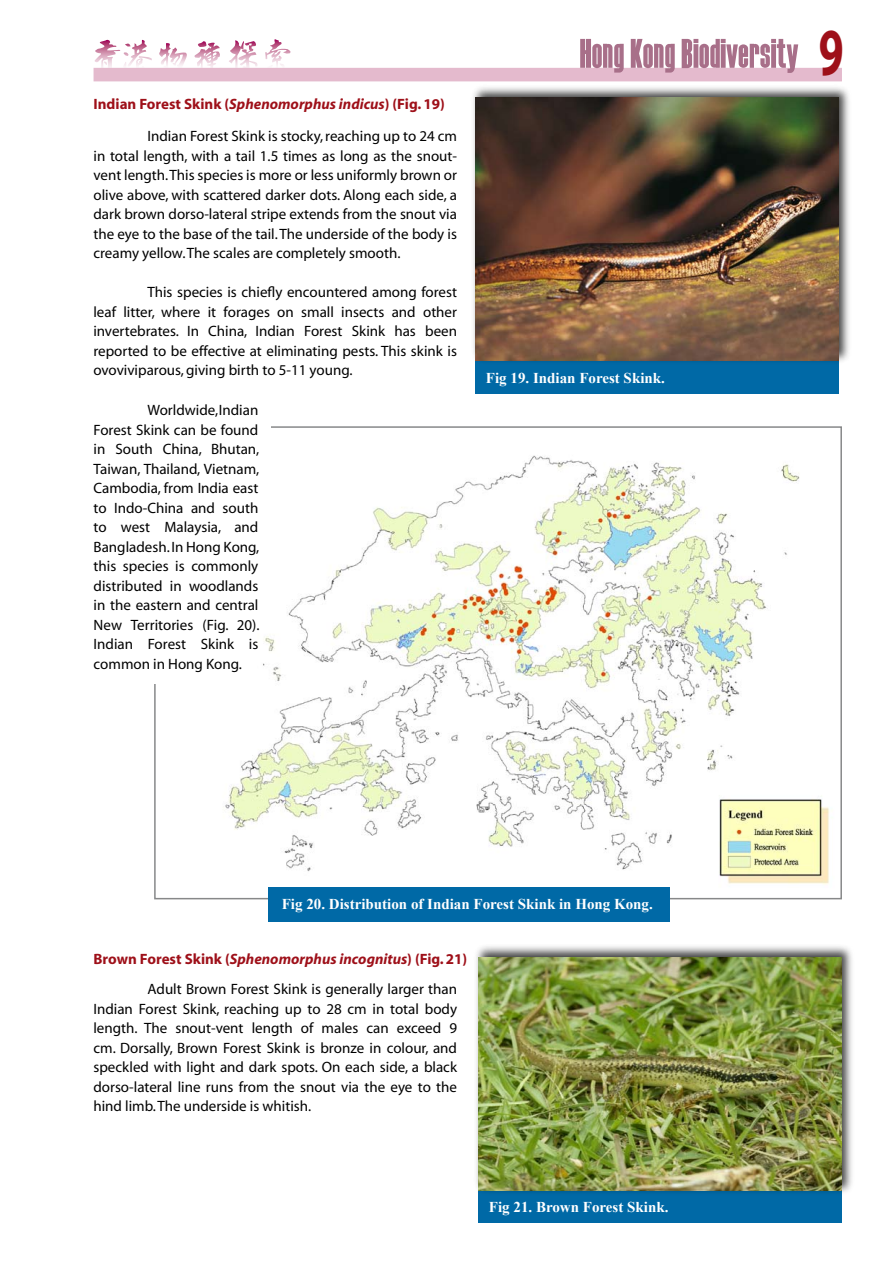
<style>
.page{position:relative;width:893px;height:1263px;background:#fff}
.page>*{position:absolute;margin:0;border:0;box-sizing:border-box;transform-origin:0 0}
.t1{font:700 67.5px "Myriad";color:#9e1019;scale:.67 1}
.t2{font:15px/19.5px "Myriad";color:#000;text-align:justify}
.t3{font:700 15px "Times New Roman";color:#fff}
.t4{font:700 15px "Myriad";color:#9e1019}
.s1{font-style:italic}
.s2{font-weight:700;color:#9e1019}
.s3{font-weight:700;font-style:italic;color:#9e1019}
</style>
<div class="page">
<img style="left:225px;top:455px;width:605px;height:430px">
<svg style="left:94px;top:40px;width:58px;height:28px"></svg>
<svg style="left:159px;top:43px;width:28px;height:25px"></svg>
<svg style="left:194px;top:41px;width:28px;height:27px"></svg>
<svg style="left:229px;top:40px;width:29px;height:28px"></svg>
<svg style="left:265px;top:39px;width:26px;height:29px"></svg>
<div style="left:94px;top:69px;width:747px;height:12px;background:#e4bacd"></div>
<div style="left:94px;top:68px;width:748px;height:13px;border:2px solid #e4bacd"></div>
<svg style="left:580px;top:39px;width:44px;height:34px"></svg>
<svg style="left:631px;top:39px;width:44px;height:34px"></svg>
<svg style="left:682px;top:39px;width:116px;height:34px"></svg>
<div style="left:475px;top:347px;width:364px;height:46px;background:#0069a6"></div>
<div style="left:471px;top:85px;width:382px;height:281px;background:#000;opacity:.75"></div>
<img style="left:475px;top:98px;width:364px;height:262px">
<div style="left:268px;top:887px;width:402px;height:34px;background:#0069a6"></div>
<div style="left:478px;top:1176px;width:364px;height:46px;background:#0069a6"></div>
<div style="left:474px;top:944px;width:382px;height:252px;background:#000;opacity:.75"></div>
<img style="left:478px;top:957px;width:364px;height:234px">
<p class="t4" style="left:94px;top:96px;width:353px">Indian Forest Skink (<span class="s1">Sphenomorphus indicus</span>) (Fig. 19)</p>
<p class="t2" style="left:93px;top:127px;width:365px;text-indent:54px">Indian Forest Skink is stocky,reaching up to 24 cm in total length, with a tail 1.5 times as long as the snout&shy;vent length.This species is more or less uniformly brown or olive above, with scattered darker dots. Along each side, a dark brown dorso-lateral stripe extends from the snout via the eye to the base of the tail.The underside of the body is creamy yellow.The scales are completely smooth.</p>
<p class="t2" style="left:93px;top:283px;width:365px;text-indent:54px">This species is chiefly encountered among forest leaf litter, where it forages on small insects and other invertebrates. In China, Indian Forest Skink has been reported to be effective at eliminating pests. This skink is ovoviviparous, giving birth to 5-11 young.</p>
<p class="t2" style="left:94px;top:401px;width:167px;text-indent:54px">Worldwide,Indian Forest Skink can be found in South China, Bhutan, Taiwan, Thailand, Vietnam, Cambodia, from India east to Indo-China and south to west Malaysia, and Bangladesh.In Hong Kong, this species is commonly distributed in woodlands in the eastern and central New Territories (Fig. 20).<br>Indian Forest Skink is common in Hong Kong.</p>
<p class="t3" style="left:486px;top:367px;width:180px">Fig 19. Indian Forest Skink.</p>
<p class="t3" style="left:282px;top:894px;width:373px">Fig 20. Distribution of Indian Forest Skink in Hong Kong.</p>
<p class="t2" style="left:148px;top:944px;width:321px;line-height:30.2px;text-indent:-54px"><span class="s2">Brown Forest Skink (</span><span class="s3">Sphenomorphus incognitus</span><span class="s2">) (Fig. 21)<br></span>Adult Brown Forest Skink is generally larger than</p>
<p class="t2" style="left:93px;top:999px;width:365px">Indian Forest Skink, reaching up to 28 cm in total body length. The snout-vent length of males can exceed 9 cm. Dorsally, Brown Forest Skink is bronze in colour, and speckled with light and dark spots. On each side, a black dorso-lateral line runs from the snout via the eye to the hind limb.The underside is whitish.</p>
<p class="t3" style="left:489px;top:1196px;width:181px">Fig 21. Brown Forest Skink.</p>
<h1 class="t1" style="left:819px;top:18px;width:39px">9</h1>
</div>
